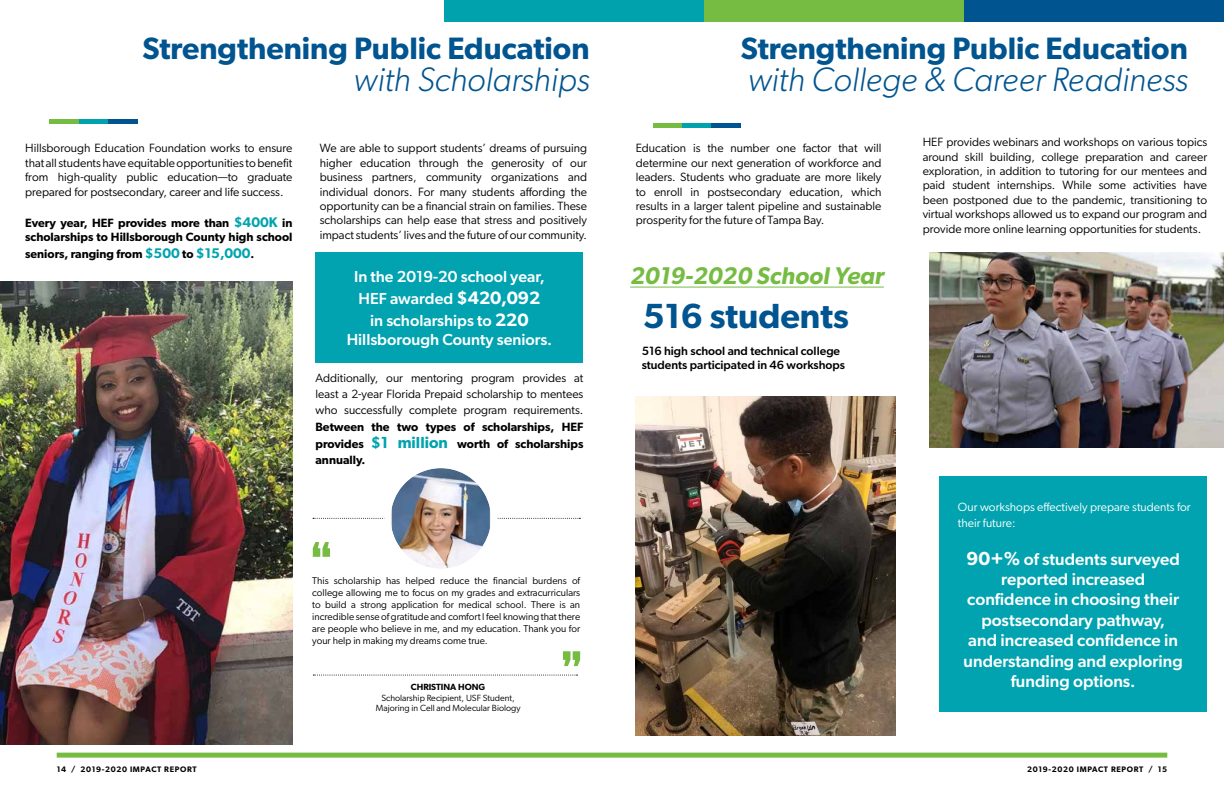
<style>
.page{position:relative;width:1224px;height:792px;background:#fff}
.page>*{position:absolute;margin:0;border:0;box-sizing:border-box;transform-origin:0 0}
.t1{font:600 35px "Gibson";color:#005490}
.t2{font:italic 300 34px "Gibson";color:#005490}
.t3{font:600 31px "Gibson";color:#005490}
.t4{font:italic 600 24.2px "Gibson";color:#76bc43}
.t5{font:500 17px/20.4px "Gibson";color:#fff;text-align:center}
.t6{font:500 16px/21.6px "Gibson";color:#fff;text-align:center}
.t7{font:12px/14.4px "Gibson";color:#000;text-align:justify}
.t8{font:600 12px/16.5px "Gibson";color:#000}
.t9{font:500 12px/14.4px "Gibson";color:#000}
.t10{font:12px/15.6px "Gibson";color:#fff}
.t11{font:10px/12px "Gibson";color:#000;text-align:justify}
.t12{font:9px/10.8px "Gibson";color:#000;text-align:center}
.t13{font:600 9px "Gibson";color:#000}
.t14{font:600 8px "Gibson";letter-spacing:.08em;color:#000}
.s1{font-size:14px;color:#00a3af}
.s2{font-weight:600;font-size:18px}
.s3{font-size:16px;color:#00a3af}
.s4{font-weight:600;font-size:19px}
</style>
<div class="page">
<img style="left:930px;top:252px;width:294px;height:196px">
<hr style="left:630px;top:287px;width:254px;height:1px;background:#76bc43">
<hr style="left:653px;top:123px;width:29px;height:4px;background:#76bc43">
<hr style="left:682px;top:123px;width:30px;height:4px;background:#00a2ae">
<hr style="left:712px;top:123px;width:29px;height:4px;background:#005490">
<div style="left:939px;top:476px;width:268px;height:235px;background:#00a3af"></div>
<img style="left:636px;top:396px;width:260px;height:339px">
<div style="left:316px;top:252px;width:267px;height:111px;background:#00a3af"></div>
<div style="left:57px;top:753px;width:1110px;height:5px;background:#76bc43"></div>
<svg style="left:313px;top:518px;width:267px;height:1px"></svg>
<svg style="left:313px;top:675px;width:265px;height:1px"></svg>
<img style="left:392px;top:469px;width:98px;height:99px">
<div style="left:384px;top:462px;width:113px;height:113px;border:6px solid #fff;border-radius:50%"></div>
<img style="left:0;top:282px;width:293px;height:463px">
<svg style="left:313px;top:542px;width:17px;height:15px"></svg>
<svg style="left:563px;top:651px;width:17px;height:15px"></svg>
<hr style="left:50px;top:119px;width:29px;height:4px;background:#76bc43">
<hr style="left:79px;top:119px;width:29px;height:4px;background:#00a2ae">
<hr style="left:108px;top:119px;width:30px;height:4px;background:#005490">
<div style="left:445px;top:0;width:259px;height:22px;background:#00a2ae"></div>
<div style="left:704px;top:0;width:260px;height:22px;background:#76bc43"></div>
<div style="left:964px;top:0;width:260px;height:22px;background:#005490"></div>
<h3 class="t3" style="left:142px;top:30px;width:449px">Strengthening Public Education</h3>
<h2 class="t2" style="left:354px;top:59px;width:237px">with Scholarships</h2>
<p class="t7" style="left:25px;top:141px;width:269px">Hillsborough Education Foundation works to ensure that all students have equitable opportunities to benefit from high-quality public education—to graduate prepared for postsecondary, career and life success.</p>
<p class="t8" style="left:25px;top:215px;width:269px;line-height:14.4px">Every year, HEF provides more than <span class="s1">$400K</span> in scholarships to Hillsborough County high school</p>
<p class="t8" style="left:25px;top:245px;width:231px">seniors, ranging from <span class="s1">$500</span> to <span class="s1">$15,000</span>.</p>
<p class="t7" style="left:320px;top:141px;width:269px">We are able to support students’ dreams of pursuing higher education through the generosity of our business partners, community organizations and individual donors. For many students affording the opportunity can be a financial strain on families. These scholarships can help ease that stress and positively impact students’ lives and the future of our community.</p>
<h3 class="t6" style="left:354px;top:266px;width:192px">In the 2019-20 school year,<br>HEF awarded <span class="s2">$420,092 </span>in scholarships to <span class="s2">220</span></h3>
<h3 class="t6" style="left:347px;top:328px;width:207px">Hillsborough County seniors.</h3>
<p class="t7" style="left:316px;top:370px;width:269px;line-height:16px">Additionally, our mentoring program provides at least a 2-year Florida Prepaid scholarship to mentees who successfully complete program requirements.</p>
<p class="t8" style="left:316px;top:418px;width:269px;text-align:justify">Between the two types of scholarships, HEF provides <span class="s3">$1 million</span> worth of scholarships annually.</p>
<p class="t14" style="left:57px;top:764px;width:142px">14 / 2019-2020 IMPACT REPORT</p>
<p class="t11" style="left:312px;top:574px;width:269px">This scholarship has helped reduce the financial burdens of college allowing me to focus on my grades and extracurriculars to build a strong application for medical school. There is an incredible sense of gratitude and comfort I feel knowing that there are people who believe in me, and my education. Thank you for your help in making my dreams come true.</p>
<p class="t13" style="left:411px;top:681px;width:76px">CHRISTINA HONG</p>
<p class="t12" style="left:376px;top:692px;width:146px">Scholarship Recipient, USF Student,<br>Majoring in Cell and Molecular Biology</p>
<h3 class="t3" style="left:741px;top:30px;width:449px">Strengthening Public Education</h3>
<h2 class="t2" style="left:748px;top:59px;width:442px">with College &amp; Career Readiness</h2>
<p class="t7" style="left:636px;top:141px;width:247px">Education is the number one factor that will determine our next generation of workforce and leaders. Students who graduate are more likely to enroll in postsecondary education, which results in a larger talent pipeline and sustainable prosperity for the future of Tampa Bay.</p>
<h3 class="t4" style="left:630px;top:261px;width:255px">2019-2020 School Year</h3>
<h1 class="t1" style="left:643px;top:295px;width:208px">516 students</h1>
<p class="t9" style="left:642px;top:343px;width:205px">516 high school and technical college students participated in 46 workshops</p>
<p class="t7" style="left:923px;top:135px;width:286px">HEF provides webinars and workshops on various topics around skill building, college preparation and career exploration, in addition to tutoring for our mentees and paid student internships. While some activities have been postponed due to the pandemic, transitioning to virtual workshops allowed us to expand our program and provide more online learning opportunities for students.</p>
<p class="t10" style="left:958px;top:499px;width:234px">Our workshops effectively prepare students for their future:</p>
<h3 class="t5" style="left:964px;top:548px;width:221px"><span class="s4">90+%</span> of students surveyed reported increased confidence in choosing their postsecondary pathway,<br>and increased confidence in understanding and exploring funding options.</h3>
<p class="t14" style="left:1027px;top:764px;width:142px">2019-2020 IMPACT REPORT / 15</p>
</div>
